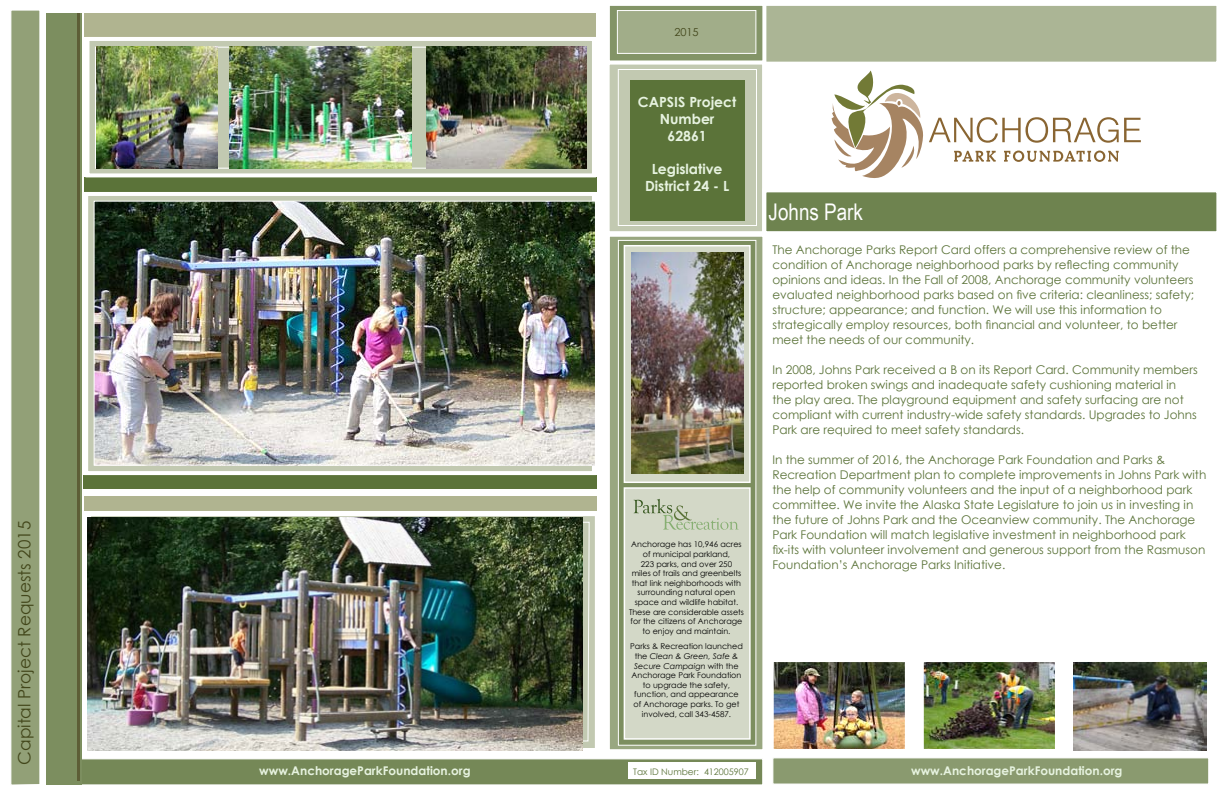
<style>
.page{position:relative;width:1224px;height:792px;background:#fff}
.page>*{position:absolute;margin:0;border:0;box-sizing:border-box;transform-origin:0 0}
.t1{font:23px "Arial Narrow";color:#fff}
.t2{font:17px "Century Gothic";color:#42461a}
.t3{font:700 14px/16.8px "Century Gothic";color:#e7f3e0;text-align:center}
.t4{font:12px/15px "Century Gothic";color:#5b7339}
.t5{font:700 12px "Century Gothic";color:#e7f3e0}
.t6{font:11px "Century Gothic";color:#42461a}
.t7{font:9px "Century Gothic";color:#5b7339}
.t8{font:8px/9.6px "Century Gothic";color:#000;text-align:center}
.s1{font-style:italic}
</style>
<div class="page">
<svg style="left:11px;top:10px;width:29px;height:775px;background:#96a37c"></svg>
<div style="left:608px;top:4px;width:610px;height:60px;background:#abb595"></div>
<div style="left:606px;top:2px;width:614px;height:64px;border:4px solid #fff"></div>
<div style="left:608px;top:4px;width:156px;height:59px;background:#839467"></div>
<div style="left:606px;top:2px;width:160px;height:63px;border:4px solid #fff"></div>
<svg style="left:609px;top:236px;width:154px;height:514px;background:#a7b392"></svg>
<div style="left:618px;top:240px;width:138px;height:505px;background:#7c8e5f;border:1px solid #fff"></div>
<div style="left:624px;top:487px;width:127px;height:253px;background:#d3d8c7;border:2px solid #fff"></div>
<svg style="left:634px;top:499px;width:105px;height:31px"></svg>
<svg style="left:624px;top:245px;width:127px;height:238px;background:#ced1c2"></svg>
<img style="left:632px;top:252px;width:111px;height:221px">
<div style="left:617px;top:10px;width:139px;height:44px;background:#a1ad89;border:1px solid #fff"></div>
<div style="left:80px;top:758px;width:683px;height:27px;background:#758857;border:1px solid #fff"></div>
<div style="left:772px;top:757px;width:437px;height:28px;background:#8a9a6f;border:1px solid #fff"></div>
<div style="left:85px;top:13px;width:511px;height:24px;background:#b0b490"></div>
<div style="left:84px;top:475px;width:513px;height:14px;background:#5b7339"></div>
<div style="left:47px;top:13px;width:35px;height:772px;background:#7c8e5f"></div>
<hr style="left:77px;top:13px;width:3px;height:768px;background:#5d5e36">
<div style="left:84px;top:497px;width:513px;height:14px;background:#b0b490"></div>
<div style="left:84px;top:177px;width:513px;height:15px;background:#5b7339"></div>
<div style="left:86px;top:37px;width:510px;height:140px;background:#c2c9b1;border:4px solid #fff"></div>
<div style="left:84px;top:192px;width:512px;height:283px;background:#c2c9b1;border:4px solid #fff"></div>
<svg style="left:87px;top:512px;width:512px;height:240px"></svg>
<img style="left:96px;top:203px;width:498px;height:261px">
<div style="left:94px;top:201px;width:502px;height:265px;border:1px solid #fff"></div>
<div style="left:606px;top:61px;width:160px;height:174px;background:#c2c9b1;border:4px solid #fff"></div>
<div style="left:764px;top:190px;width:454px;height:43px;background:#6e834f"></div>
<div style="left:762px;top:188px;width:458px;height:47px;border:4px solid #fff"></div>
<div style="left:618px;top:69px;width:139px;height:157px;border:1px solid #fff"></div>
<img style="left:925px;top:664px;width:128px;height:83px">
<div style="left:922px;top:661px;width:134px;height:89px;border:2px solid #fff"></div>
<svg style="left:1206px;top:662px;width:1px;height:88px"></svg>
<img style="left:775px;top:664px;width:128px;height:83px">
<div style="left:772px;top:661px;width:134px;height:89px;border:2px solid #fff"></div>
<div style="left:630px;top:80px;width:114px;height:140px;background:#5b7339"></div>
<img style="left:1074px;top:662px;width:132px;height:88px">
<img style="left:87px;top:518px;width:496px;height:232px">
<img style="left:96px;top:47px;width:122px;height:122px">
<img style="left:230px;top:47px;width:182px;height:122px">
<img style="left:426px;top:47px;width:161px;height:122px">
<svg style="left:929px;top:117px;width:212px;height:26px"></svg>
<svg style="left:954px;top:151px;width:42px;height:11px"></svg>
<svg style="left:1004px;top:151px;width:115px;height:11px"></svg>
<svg style="left:832px;top:71px;width:91px;height:107px"></svg>
<div style="left:628px;top:763px;width:128px;height:16px;background:#fff"></div>
<h2 class="t2" style="left:12px;top:765px;width:245px;rotate:-90deg">Capital Project Requests 2015</h2>
<p class="t6" style="left:674px;top:24px;width:26px">2015</p>
<p class="t3" style="left:638px;top:93px;width:100px">CAPSIS Project<br>Number<br>62861</p>
<p class="t3" style="left:645px;top:160px;width:85px">Legislative<br>District 24 - L</p>
<p class="t8" style="left:629px;top:540px;width:117px">Anchorage has 10,946 acres of municipal parkland,<br>223 parks, and over 250<br>miles of trails and greenbelts that link neighborhoods with surrounding natural open space and wildlife habitat.<br>These are considerable assets for the citizens of Anchorage to enjoy and maintain.</p>
<p class="t8" style="left:630px;top:642px;width:114px">Parks &amp; Recreation launched the <span class="s1">Clean &amp; Green, Safe &amp;<br>Secure Campaign</span> with the<br>Anchorage Park Foundation to upgrade the safety, function, and appearance of Anchorage parks. To get involved, call 343-4587.</p>
<h1 class="t1" style="left:769px;top:195px;width:96px">Johns Park</h1>
<p class="t4" style="left:772px;top:242px;width:423px">The Anchorage Parks Report Card offers a comprehensive review of the condition of Anchorage neighborhood parks by reflecting community opinions and ideas. In the Fall of 2008, Anchorage community volunteers evaluated neighborhood parks based on five criteria: cleanliness; safety; structure; appearance; and function. We will use this information to strategically employ resources, both financial and volunteer, to better meet the needs of our community.</p>
<p class="t4" style="left:772px;top:362px;width:427px">In 2008, Johns Park received a B on its Report Card. Community members reported broken swings and inadequate safety cushioning material in the play area. The playground equipment and safety surfacing are not compliant with current industry-wide safety standards. Upgrades to Johns Park are required to meet safety standards.</p>
<p class="t4" style="left:772px;top:452px;width:435px">In the summer of 2016, the Anchorage Park Foundation and Parks &amp; Recreation Department plan to complete improvements in Johns Park with the help of community volunteers and the input of a neighborhood park committee. We invite the Alaska State Legislature to join us in investing in the future of Johns Park and the Oceanview community. The Anchorage Park Foundation will match legislative investment in neighborhood park fix-its with volunteer involvement and generous support from the Rasmuson Foundation’s Anchorage Parks Initiative.</p>
<p class="t5" style="left:259px;top:762px;width:213px">www.AnchorageParkFoundation.org</p>
<p class="t7" style="left:633px;top:765px;width:117px">Tax ID Number: 412005907</p>
<p class="t5" style="left:911px;top:762px;width:213px">www.AnchorageParkFoundation.org</p>
</div>
